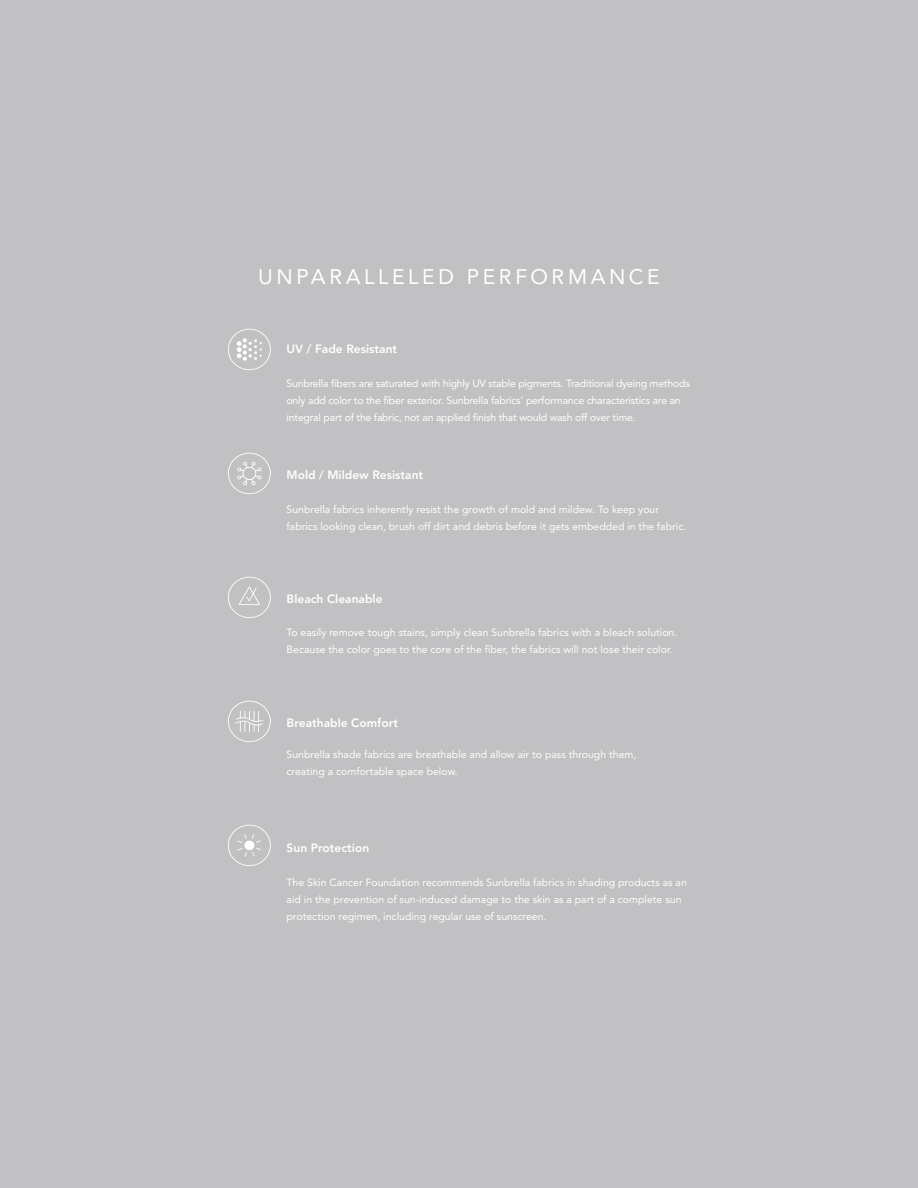
<style>
.page{position:relative;width:918px;height:1188px;background:#c1c0c2}
.page>*{position:absolute;margin:0;border:0;box-sizing:border-box;transform-origin:0 0}
.t1{font:21px "Avenir LT Std";letter-spacing:.17em;color:#fff}
.t2{font:800 12px "Avenir LT Std";color:#fff}
.t3{font:10.5px/17.1px "Avenir LT Std";color:#fff}
.t4{font:10.5px/17.1px "Avenir LT Std";letter-spacing:-.02em;color:#fff}
</style>
<div class="page">
<svg style="left:228px;top:577px;width:43px;height:41px"></svg>
<svg style="left:228px;top:701px;width:43px;height:41px"></svg>
<svg style="left:228px;top:453px;width:43px;height:41px"></svg>
<svg style="left:228px;top:329px;width:43px;height:41px"></svg>
<svg style="left:228px;top:825px;width:43px;height:41px"></svg>
<p class="t1" style="left:258px;top:264px;width:403px">UNPARALLELED PERFORMANCE</p>
<p class="t2" style="left:287px;top:342px;width:112px">UV / Fade Resistant</p>
<p class="t4" style="left:287px;top:375px;width:405px">Sunbrella fibers are saturated with highly UV stable pigments. Traditional dyeing methods only add color to the fiber exterior. Sunbrella fabrics’ performance characteristics are an integral part of the fabric, not an applied finish that would wash off over time.</p>
<p class="t2" style="left:287px;top:468px;width:138px">Mold / Mildew Resistant</p>
<p class="t3" style="left:287px;top:501px;width:401px">Sunbrella fabrics inherently resist the growth of mold and mildew. To keep your fabrics looking clean, brush off dirt and debris before it gets embedded in the fabric.</p>
<p class="t2" style="left:287px;top:591px;width:98px">Bleach Cleanable</p>
<p class="t3" style="left:287px;top:624px;width:392px">To easily remove tough stains, simply clean Sunbrella fabrics with a bleach solution.<br>Because the color goes to the core of the fiber, the fabrics will not lose their color.</p>
<p class="t2" style="left:287px;top:716px;width:113px">Breathable Comfort</p>
<p class="t3" style="left:287px;top:746px;width:351px">Sunbrella shade fabrics are breathable and allow air to pass through them, creating a comfortable space below.</p>
<p class="t2" style="left:287px;top:841px;width:84px">Sun Protection</p>
<p class="t3" style="left:287px;top:874px;width:402px">The Skin Cancer Foundation recommends Sunbrella fabrics in shading products as an aid in the prevention of sun-induced damage to the skin as a part of a complete sun protection regimen, including regular use of sunscreen.</p>
</div>
